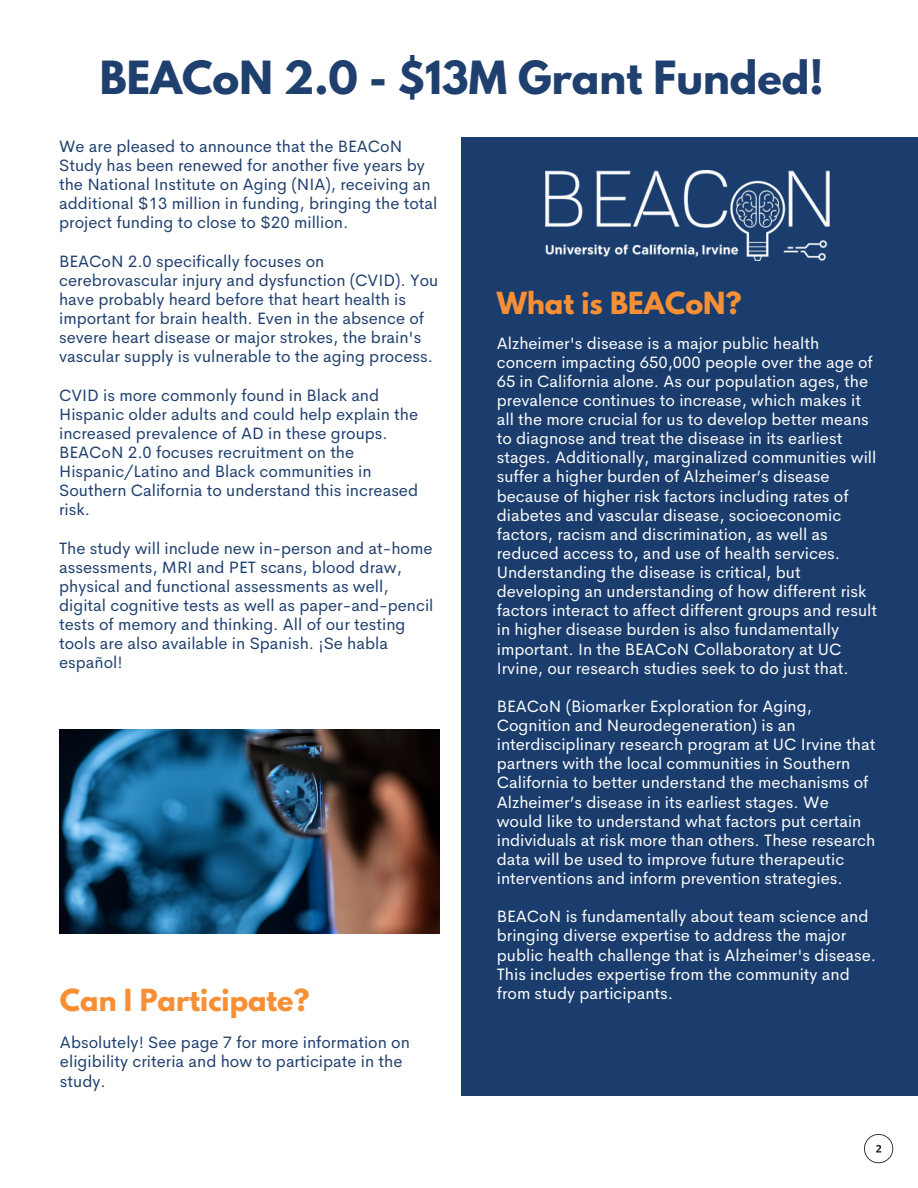
<style>
.page{position:relative;width:918px;height:1188px;background:#fff}
.page>*{position:absolute;margin:0;border:0;box-sizing:border-box;transform-origin:0 0}
.t1{font:700 40.5px "League Spartan";color:#1f3f6e}
.t2{font:700 27px "League Spartan";color:#f79035}
.t3{font:16.5px/19.2px "Cerebri Sans";color:#fff}
.t4{font:16.5px/19.2px "Cerebri Sans";color:#1f3f6e}
</style>
<div class="page">
<svg style="left:864px;top:1134px;width:29px;height:29px"></svg>
<div style="left:462px;top:137px;width:456px;height:959px;background:#1b3d6d"></div>
<img style="left:59px;top:730px;width:380px;height:203px">
<img style="left:545px;top:171px;width:285px;height:90px">
<p class="t1" style="left:100px;top:57px;width:725px">BEACoN 2.0 - $13M Grant Funded!</p>
<p class="t4" style="left:59px;top:137px;width:380px">We are pleased to announce that the BEACoN Study has been renewed for another five years by the National Institute on Aging (NIA), receiving an additional $13 million in funding, bringing the total project funding to close to $20 million.</p>
<p class="t4" style="left:59px;top:251px;width:381px">BEACoN 2.0 specifically focuses on cerebrovascular injury and dysfunction (CVID). You have probably heard before that heart health is important for brain health. Even in the absence of severe heart disease or major strokes, the brain's vascular supply is vulnerable to the aging process.</p>
<p class="t4" style="left:59px;top:385px;width:361px">CVID is more commonly found in Black and Hispanic older adults and could help explain the increased prevalence of AD in these groups.<br>BEACoN 2.0 focuses recruitment on the Hispanic/Latino and Black communities in Southern California to understand this increased risk.</p>
<p class="t4" style="left:59px;top:538px;width:376px">The study will include new in-person and at-home assessments, MRI and PET scans, blood draw, physical and functional assessments as well, digital cognitive tests as well as paper-and-pencil tests of memory and thinking. All of our testing tools are also available in Spanish. ¡Se habla español!</p>
<p class="t2" style="left:497px;top:290px;width:246px">What is BEACoN?</p>
<p class="t3" style="left:497px;top:333px;width:382px">Alzheimer's disease is a major public health concern impacting 650,000 people over the age of 65 in California alone. As our population ages, the prevalence continues to increase, which makes it all the more crucial for us to develop better means to diagnose and treat the disease in its earliest stages. Additionally, marginalized communities will suffer a higher burden of Alzheimer’s disease because of higher risk factors including rates of diabetes and vascular disease, socioeconomic factors, racism and discrimination, as well as reduced access to, and use of health services.<br>Understanding the disease is critical, but developing an understanding of how different risk factors interact to affect different groups and result in higher disease burden is also fundamentally important. In the BEACoN Collaboratory at UC Irvine, our research studies seek to do just that.</p>
<p class="t3" style="left:497px;top:697px;width:380px">BEACoN (Biomarker Exploration for Aging, Cognition and Neurodegeneration) is an interdisciplinary research program at UC Irvine that partners with the local communities in Southern California to better understand the mechanisms of Alzheimer’s disease in its earliest stages. We would like to understand what factors put certain individuals at risk more than others. These research data will be used to improve future therapeutic interventions and inform prevention strategies.</p>
<p class="t3" style="left:497px;top:907px;width:381px">BEACoN is fundamentally about team science and bringing diverse expertise to address the major public health challenge that is Alzheimer's disease.<br>This includes expertise from the community and from study participants.</p>
<p class="t2" style="left:60px;top:987px;width:251px">Can I Participate?</p>
<p class="t4" style="left:60px;top:1033px;width:351px">Absolutely! See page 7 for more information on eligibility criteria and how to participate in the study.</p>
</div>
